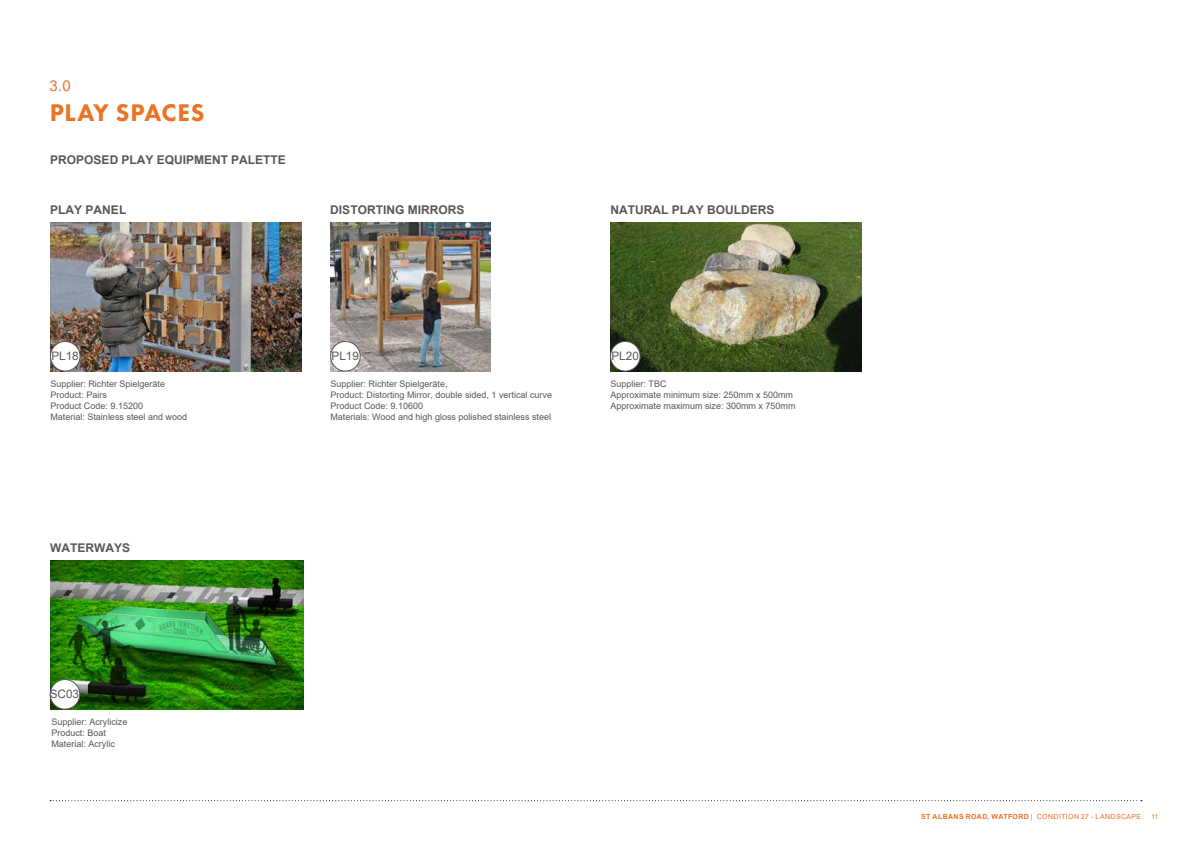
<style>
.page{position:relative;width:1191px;height:842px;background:#fff}
.page>*{position:absolute;margin:0;border:0;box-sizing:border-box;transform-origin:0 0}
.t1{font:800 25px "Futura PT";letter-spacing:.025em;color:#eb7324}
.t2{font:15px "Arial";color:#eb7324}
.t3{font:700 12px "Arial";color:#575956}
.t4{font:11.7px "Arial";color:#575956}
.t5{font:9px/10.8px "Arial";color:#575956}
.t6{font:7px "Arial";letter-spacing:.055em;color:#eb7324}
.s1{font-weight:700}
</style>
<div class="page">
<svg style="left:50px;top:800px;width:1091px;height:1px"></svg>
<img style="left:50px;top:223px;width:251px;height:148px">
<img style="left:330px;top:223px;width:161px;height:148px">
<img style="left:610px;top:223px;width:252px;height:148px">
<div style="left:50px;top:341px;width:30px;height:30px;background:#fff;border-radius:50%"></div>
<div style="left:50px;top:341px;width:30px;height:30px;border:1px solid #575956;border-radius:50%"></div>
<div style="left:331px;top:341px;width:29px;height:30px;background:#fff;border-radius:50%"></div>
<div style="left:330px;top:341px;width:30px;height:30px;border:1px solid #575956;border-radius:50%"></div>
<div style="left:610px;top:341px;width:30px;height:30px;background:#fff;border-radius:50%"></div>
<div style="left:610px;top:341px;width:30px;height:30px;border:1px solid #575956;border-radius:50%"></div>
<img style="left:50px;top:561px;width:253px;height:148px">
<div style="left:50px;top:679px;width:30px;height:30px;background:#fff;border-radius:50%"></div>
<div style="left:50px;top:679px;width:30px;height:30px;border:1px solid #575956;border-radius:50%"></div>
<h2 class="t2" style="left:50px;top:75px;width:23px">3.0</h2>
<h1 class="t1" style="left:50px;top:97px;width:156px">PLAY SPACES</h1>
<h3 class="t3" style="left:50px;top:152px;width:237px">PROPOSED PLAY EQUIPMENT PALETTE</h3>
<h3 class="t3" style="left:50px;top:201px;width:78px">PLAY PANEL</h3>
<h3 class="t3" style="left:330px;top:201px;width:136px">DISTORTING MIRRORS</h3>
<h3 class="t3" style="left:610px;top:201px;width:165px">NATURAL PLAY BOULDERS</h3>
<p class="t4" style="left:51px;top:348px;width:29px">PL18</p>
<p class="t4" style="left:332px;top:348px;width:29px">PL19</p>
<p class="t4" style="left:611px;top:348px;width:29px">PL20</p>
<p class="t5" style="left:50px;top:378px;width:138px">Supplier: Richter Spielgeräte<br>Product: Pairs<br>Product Code: 9.15200<br>Material: Stainless steel and wood</p>
<p class="t5" style="left:330px;top:378px;width:223px">Supplier: Richter Spielgeräte,<br>Product: Distorting Mirror, double sided, 1 vertical curve Product Code: 9.10600<br>Materials: Wood and high gloss polished stainless steel</p>
<p class="t5" style="left:610px;top:378px;width:187px">Supplier: TBC<br>Approximate minimum size: 250mm x 500mm<br>Approximate maximum size: 300mm x 750mm</p>
<h3 class="t3" style="left:50px;top:539px;width:81px">WATERWAYS</h3>
<p class="t4" style="left:50px;top:686px;width:31px">SC03</p>
<p class="t5" style="left:51px;top:717px;width:78px">Supplier: Acrylicize<br>Product: Boat<br>Material: Acrylic</p>
<p class="t6" style="left:921px;top:811px;width:222px"><span class="s1">ST ALBANS ROAD, WATFORD</span> | CONDITION 27 - LANDSCAPE</p>
<p class="t6" style="left:1151px;top:811px;width:9px">11</p>
</div>
